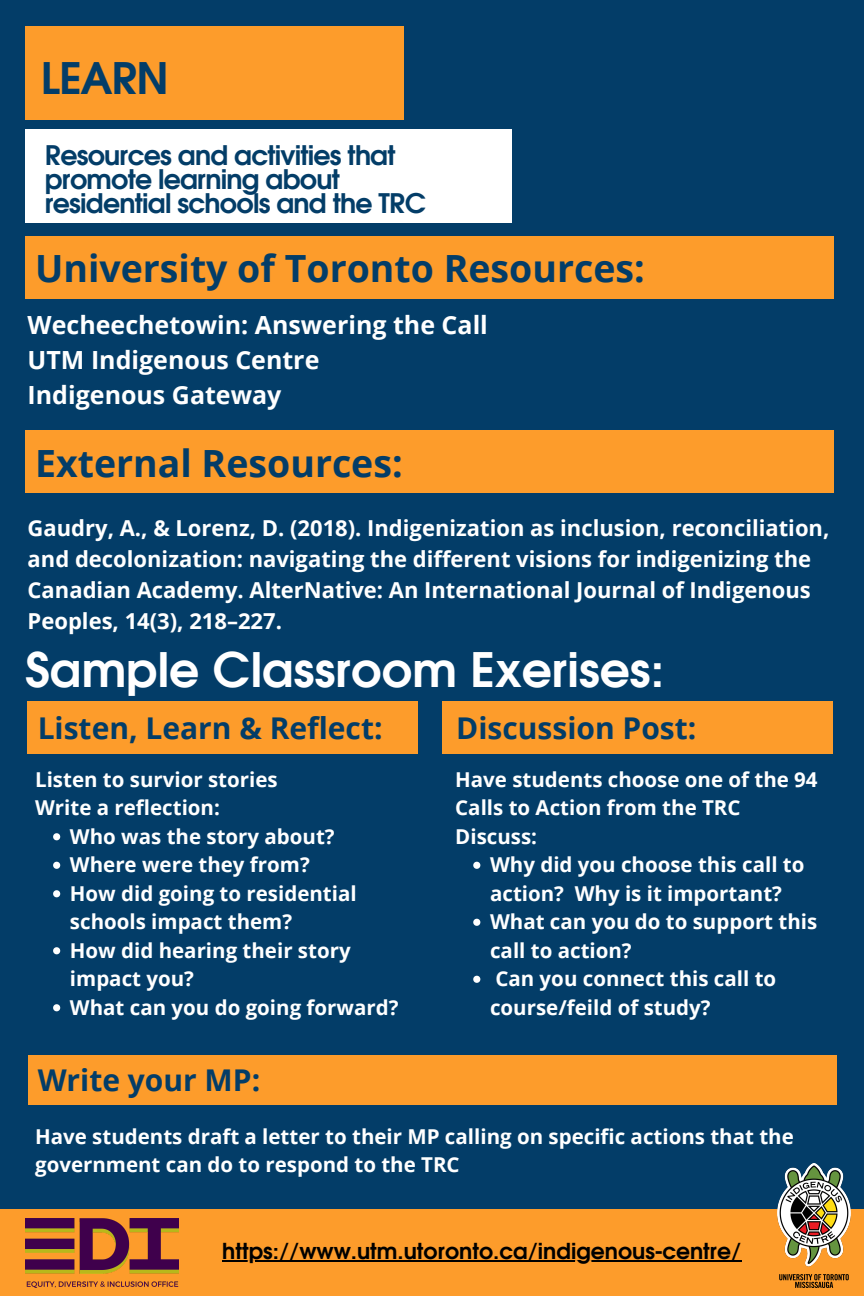
<style>
.page{position:relative;width:864px;height:1296px;background:#033d68}
.page>*{position:absolute;margin:0;border:0;box-sizing:border-box;transform-origin:0 0}
.t1{font:700 47.55px "Evolventa";color:#fff}
.t2{font:700 43.5px "Evolventa";letter-spacing:-.03em;color:#033d68}
.t3{font:700 37.5px "Open Sans";color:#033d68}
.t4{font:700 30px "Open Sans";color:#033d68}
.t5{font:700 27px/24px "Evolventa";letter-spacing:-.03em;color:#033d68}
.t6{font:700 25px "Open Sans";color:#fff}
.t7{font:700 22px/30.8px "Open Sans";color:#fff}
.t8{font:700 22px "Evolventa";color:#000}
.t9{font:700 20.5px/28.5px "Open Sans";color:#fff}
</style>
<div class="page">
<div style="left:25px;top:129px;width:486px;height:94px;background:#fff"></div>
<div style="left:25px;top:26px;width:379px;height:94px;background:#fd9c2b"></div>
<div style="left:25px;top:236px;width:809px;height:63px;background:#fd9c2b"></div>
<div style="left:25px;top:431px;width:809px;height:62px;background:#fd9c2b"></div>
<div style="left:28px;top:1055px;width:808px;height:50px;background:#fd9c2b"></div>
<div style="left:0;top:1210px;width:864px;height:86px;background:#fd9c2b"></div>
<hr style="left:222px;top:1260px;width:519px;height:2px;background:#000">
<img style="left:25px;top:1218px;width:153px;height:70px">
<img style="left:778px;top:1164px;width:73px;height:124px">
<div style="left:28px;top:702px;width:390px;height:52px;background:#fd9c2b"></div>
<svg style="left:53px;top:833px;width:7px;height:7px"></svg>
<svg style="left:53px;top:862px;width:7px;height:7px"></svg>
<svg style="left:53px;top:890px;width:7px;height:7px"></svg>
<svg style="left:53px;top:947px;width:7px;height:7px"></svg>
<svg style="left:53px;top:1004px;width:7px;height:7px"></svg>
<div style="left:443px;top:702px;width:390px;height:52px;background:#fd9c2b"></div>
<svg style="left:473px;top:862px;width:7px;height:7px"></svg>
<svg style="left:473px;top:919px;width:7px;height:7px"></svg>
<svg style="left:473px;top:976px;width:7px;height:7px"></svg>
<p class="t2" style="left:41px;top:59px;width:129px">LEARN</p>
<p class="t5" style="left:45px;top:145px;width:383px">Resources and activities that promote learning about residential schools and the TRC</p>
<p class="t3" style="left:35px;top:242px;width:611px">University of Toronto Resources:</p>
<p class="t6" style="left:28px;top:307px;width:462px">Wecheechetowin: Answering the Call</p>
<p class="t6" style="left:28px;top:342px;width:293px">UTM Indigenous Centre</p>
<p class="t6" style="left:28px;top:377px;width:255px">Indigenous Gateway</p>
<p class="t3" style="left:35px;top:437px;width:369px">External Resources:</p>
<p class="t7" style="left:28px;top:513px;width:803px">Gaudry, A., &amp; Lorenz, D. (2018). Indigenization as inclusion, reconciliation, and decolonization: navigating the different visions for indigenizing the Canadian Academy. AlterNative: An International Journal of Indigenous Peoples, 14(3), 218–227.</p>
<p class="t1" style="left:25px;top:649px;width:641px">Sample Classroom Exerises:</p>
<p class="t4" style="left:38px;top:707px;width:346px">Listen, Learn &amp; Reflect:</p>
<p class="t9" style="left:35px;top:765px;width:244px">Listen to survior stories</p>
<p class="t9" style="left:35px;top:793px;width:186px">Write a reflection:</p>
<p class="t9" style="left:70px;top:822px;width:266px">Who was the story about?</p>
<p class="t9" style="left:70px;top:850px;width:241px">Where were they from?</p>
<p class="t9" style="left:70px;top:879px;width:288px">How did going to residential schools impact them?</p>
<p class="t9" style="left:70px;top:936px;width:282px">How did hearing their story impact you?</p>
<p class="t9" style="left:70px;top:993px;width:330px">What can you do going forward?</p>
<p class="t4" style="left:456px;top:707px;width:242px">Discussion Post:</p>
<p class="t9" style="left:455px;top:765px;width:364px">Have students choose one of the 94<br>Calls to Action from the TRC</p>
<p class="t9" style="left:455px;top:822px;width:83px">Discuss:</p>
<p class="t9" style="left:490px;top:850px;width:316px">Why did you choose this call to action? Why is it important?</p>
<p class="t9" style="left:490px;top:907px;width:329px">What can you do to support this call to action?</p>
<p class="t9" style="left:490px;top:964px;width:288px">Can you connect this call to course/feild of study?</p>
<p class="t4" style="left:38px;top:1059px;width:224px">Write your MP:</p>
<p class="t9" style="left:35px;top:1121px;width:760px">Have students draft a letter to their MP calling on specific actions that the government can do to respond to the TRC</p>
<p class="t8" style="left:222px;top:1242px;width:521px">https://www.utm.utoronto.ca/indigenous-centre/</p>
</div>
